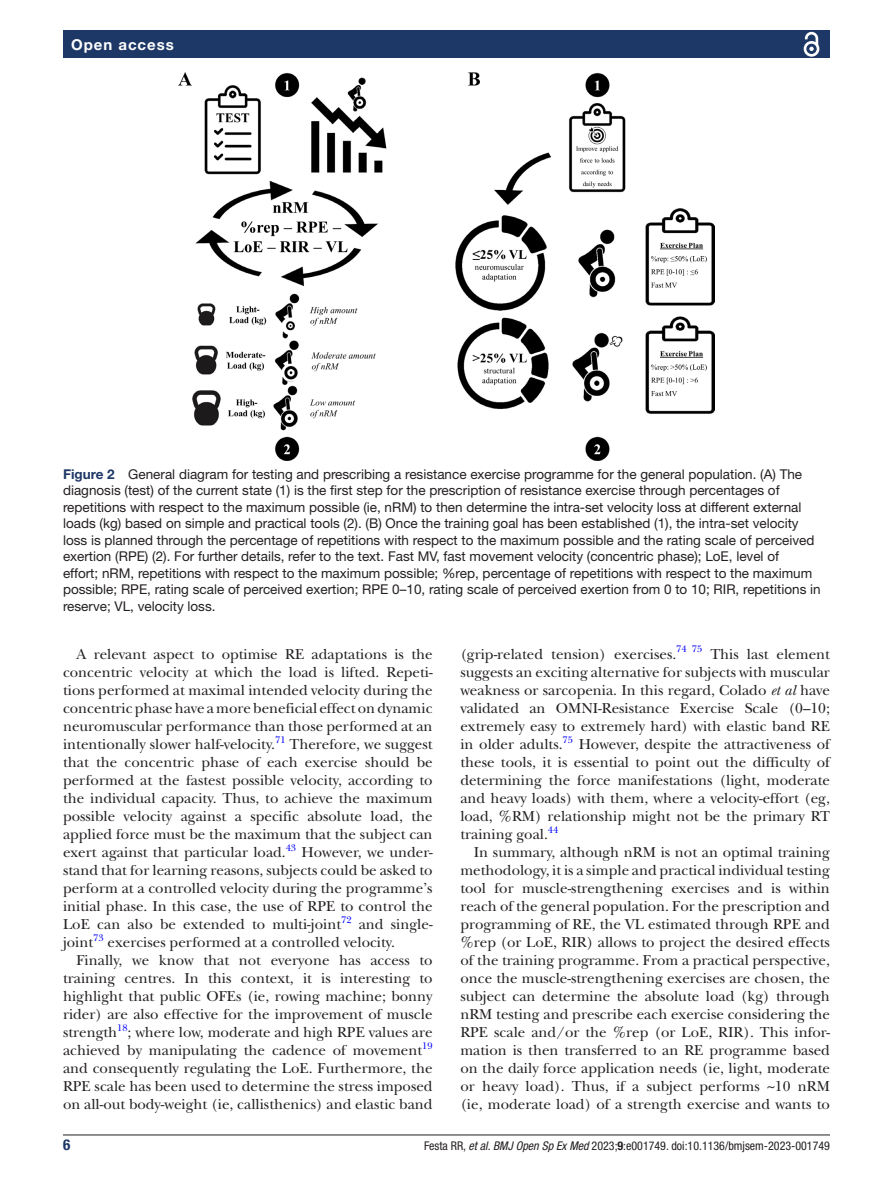
<style>
.page{position:relative;width:893px;height:1191px;background:#fff}
.page>*{position:absolute;margin:0;border:0;box-sizing:border-box;transform-origin:0 0}
.t1{font:15px/18px "New Baskerville";color:#231f20;text-align:justify}
.t2{font:700 15px "Helvetica Neue LT Std";letter-spacing:.065em;color:#fff}
.t3{font:700 condensed 15px "Helvetica Neue LT Std";color:#1d3766}
.t4{font:13.5px/16.5px "Helvetica Neue LT Std";color:#231f20}
.t5{font:condensed 12px "Helvetica Neue LT Std";color:#231f20}
.t6{font:9.9px "New Baskerville";color:#00f}
.s1{font-weight:700;color:#1d3766}
.s2{font-style:italic}
.s3{font-weight:700}
</style>
<div class="page">
<hr style="left:63px;top:1134px;width:767px;height:1px;background:#231f20">
<div style="left:63px;top:31px;width:767px;height:27px;background:#1d3766"></div>
<svg style="left:803px;top:31px;width:17px;height:26px"></svg>
<img style="left:178px;top:73px;width:537px;height:388px">
<p class="t2" style="left:71px;top:35px;width:104px">Open access</p>
<p class="t4" style="left:63px;top:465px;width:759px"><span class="s1">Figure 2</span> General diagram for testing and prescribing a resistance exercise programme for the general population. (A) The diagnosis (test) of the current state (1) is the first step for the prescription of resistance exercise through percentages of repetitions with respect to the maximum possible (ie, nRM) to then determine the intra-set velocity loss at different external loads (kg) based on simple and practical tools (2). (B) Once the training goal has been established (1), the intra-set velocity loss is planned through the percentage of repetitions with respect to the maximum possible and the rating scale of perceived exertion (RPE) (2). For further details, refer to the text. Fast MV, fast movement velocity (concentric phase); LoE, level of<br>effort; nRM, repetitions with respect to the maximum possible; %rep, percentage of repetitions with respect to the maximum possible; RPE, rating scale of perceived exertion; RPE 0–10, rating scale of perceived exertion from 0 to 10; RIR, repetitions in reserve; VL, velocity loss.</p>
<p class="t1" style="left:63px;top:645px;width:371px;text-indent:14px">A relevant aspect to optimise RE adaptations is the concentric velocity at which the load is lifted. Repeti&shy;tions performed at maximal intended velocity during the concentric phase have a more beneficial effect on dynamic neuromuscular performance than those performed at an intentionally slower half-velocity.</p>
<p class="t6" style="left:275px;top:733px;width:12px">71</p>
<p class="t1" style="left:63px;top:735px;width:371px;text-indent:227px">Therefore, we suggest that the concentric phase of each exercise should be performed at the fastest possible velocity, according to the individual capacity. Thus, to achieve the maximum possible velocity against a specific absolute load, the applied force must be the maximum that the subject can exert against that particular load.<sup>43</sup> However, we under&shy;stand that for learning reasons, subjects could be asked to perform at a controlled velocity during the programme’s initial phase. In this case, the use of RPE to control the LoE can also be extended to multi-joint</p>
<p class="t6" style="left:341px;top:913px;width:12px">72</p>
<p class="t1" style="left:359px;top:915px;width:75px">and single-</p>
<p class="t6" style="left:93px;top:931px;width:12px">73</p>
<p class="t1" style="left:108px;top:933px;width:289px">exercises performed at a controlled velocity.</p>
<p class="t1" style="left:77px;top:951px;width:358px">Finally, we know that not everyone has access to</p>
<p class="t1" style="left:63px;top:969px;width:371px">training centres. In this context, it is interesting to</p>
<p class="t1" style="left:63px;top:987px;width:371px">highlight that public OFEs (ie, rowing machine; bonny</p>
<p class="t1" style="left:63px;top:1005px;width:371px">rider) are also effective for the improvement of muscle</p>
<p class="t1" style="left:63px;top:1023px;width:56px">strength</p>
<p class="t6" style="left:117px;top:1021px;width:12px">18</p>
<p class="t1" style="left:63px;top:933px;width:32px">joint</p>
<p class="t1" style="left:63px;top:1023px;width:371px;text-indent:65px">; where low, moderate and high RPE values are achieved by manipulating the cadence of movement</p>
<p class="t6" style="left:422px;top:1039px;width:12px">19</p>
<p class="t1" style="left:63px;top:1059px;width:371px">and consequently regulating the LoE. Furthermore, the RPE scale has been used to determine the stress imposed on all-out body-weight (ie, callisthenics) and elastic band</p>
<p class="t6" style="left:676px;top:643px;width:28px">74 75</p>
<p class="t1" style="left:460px;top:645px;width:371px;text-indent:250px">This last element suggests an exciting alternative for subjects with muscular weakness or sarcopenia. In this regard, Colado <span class="s2">et al</span> have validated an OMNI-Resistance Exercise Scale (0–10; extremely easy to extremely hard) with elastic band RE in older adults.</p>
<p class="t1" style="left:460px;top:645px;width:217px">(grip-related tension) exercises.</p>
<p class="t6" style="left:563px;top:733px;width:12px">75</p>
<p class="t1" style="left:460px;top:735px;width:371px;text-indent:118px">However, despite the attractiveness of these tools, it is essential to point out the difficulty of determining the force manifestations (light, moderate and heavy loads) with them, where a velocity-effort (eg, load, %RM) relationship might not be the primary RT training goal.<sup>44</sup></p>
<p class="t1" style="left:460px;top:843px;width:371px;text-indent:14px">In summary, although nRM is not an optimal training methodology, it is a simple and practical individual testing tool for muscle-strengthening exercises and is within reach of the general population. For the prescription and programming of RE, the VL estimated through RPE and %rep (or LoE, RIR) allows to project the desired effects of the training programme. From a practical perspective, once the muscle-strengthening exercises are chosen, the subject can determine the absolute load (kg) through nRM testing and prescribe each exercise considering the RPE scale and/or the %rep (or LoE, RIR). This infor&shy;mation is then transferred to an RE programme based on the daily force application needs (ie, light, moderate or heavy load). Thus, if a subject performs ~10 nRM (ie, moderate load) of a strength exercise and wants to</p>
<p class="t3" style="left:63px;top:1135px;width:9px">6</p>
<p class="t5" style="left:424px;top:1138px;width:407px">Festa RR, <span class="s2">et al</span>. <span class="s2">BMJ Open Sp Ex Med</span> 2023;<span class="s3">9</span>:e001749. doi:10.1136/bmjsem-2023-001749</p>
</div>
